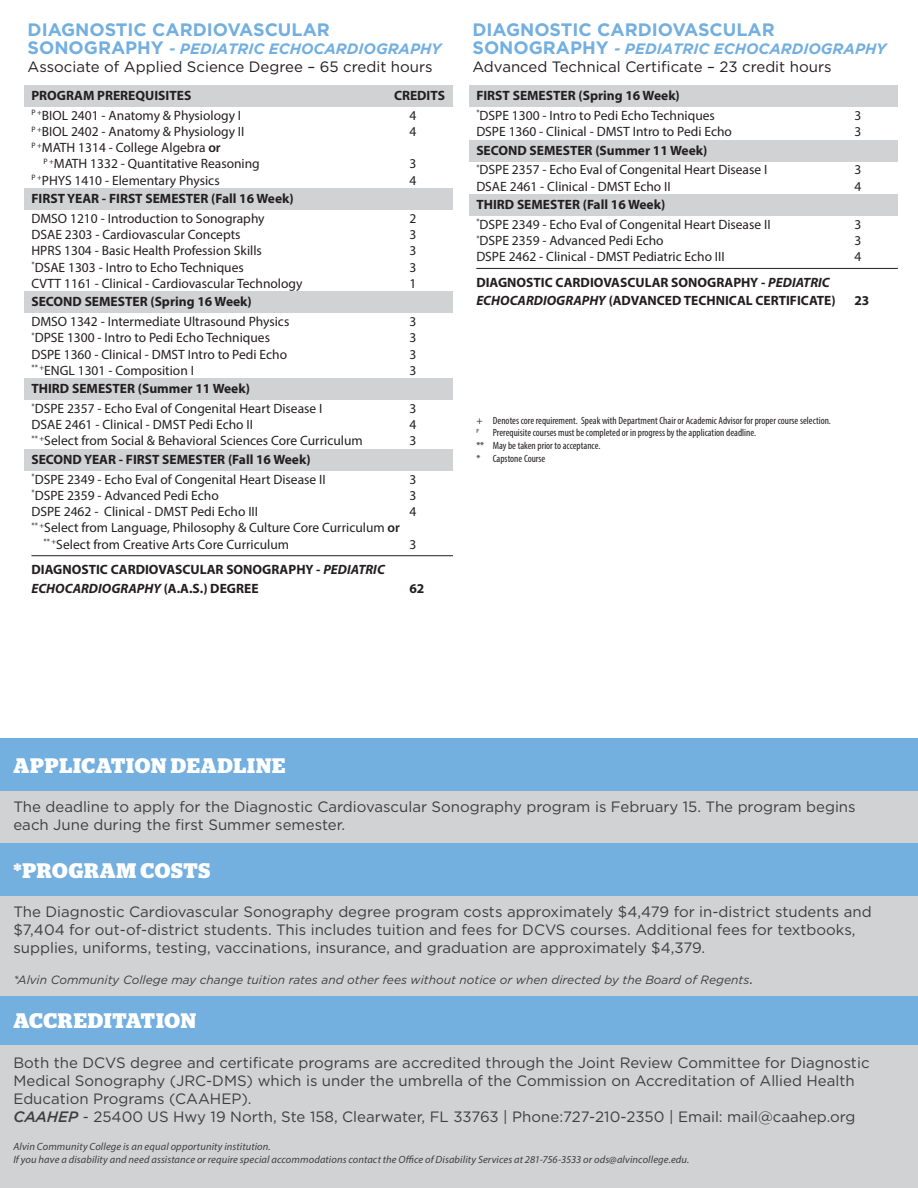
<style>
.page{position:relative;width:918px;height:1188px;background:#fff}
.page>*{position:absolute;margin:0;border:0;box-sizing:border-box;transform-origin:0 0}
.t1{font:700 21px "Stag";letter-spacing:.035em;color:#fff}
.t2{font:700 18px "Gotham";color:#73afdf}
.t3{font:15px/18px "Gotham";color:#3e3e3f}
.t4{font:15px "Gotham";color:#231f20}
.t5{font:italic 700 15px "Gotham";color:#73afdf}
.t6{font:13.5px "Myriad Pro";color:#231f20}
.Shaded{font:700 13.5px "Myriad Pro";color:#231f20}
.t7{font:italic 700 13.5px "Myriad Pro";color:#231f20}
.t8{font:italic 12px "Gotham";color:#3e3e3f}
.t9{font:condensed 10.5px "Myriad Pro";color:#231f20}
.t10{font:italic 10.5px "Myriad Pro";letter-spacing:.01em;color:#3e3e3f}
.t11{font:condensed 6.15px "Myriad Pro";color:#231f20}
.s1{font-style:normal;font-size:18px}
.s2{font-weight:600}
.s3{font-style:italic}
.s4{font-style:normal}
.s5{font-style:normal;font-size:15px}
.s6{font-weight:500;font-style:italic}
</style>
<div class="page">
<div style="left:25px;top:85px;width:428px;height:22px;background:#d1d2d4"></div>
<div style="left:25px;top:189px;width:428px;height:21px;background:#d1d2d4"></div>
<div style="left:25px;top:292px;width:428px;height:21px;background:#d1d2d4"></div>
<div style="left:25px;top:379px;width:428px;height:21px;background:#d1d2d4"></div>
<div style="left:25px;top:449px;width:428px;height:22px;background:#d1d2d4"></div>
<hr style="left:31px;top:555px;width:422px;height:1px;background:#231f20">
<div style="left:470px;top:85px;width:428px;height:22px;background:#d1d2d4"></div>
<div style="left:470px;top:140px;width:428px;height:22px;background:#d1d2d4"></div>
<div style="left:470px;top:194px;width:428px;height:22px;background:#d1d2d4"></div>
<hr style="left:476px;top:268px;width:422px;height:1px;background:#231f20">
<div style="left:0;top:739px;width:918px;height:449px;background:#d1d2d4"></div>
<div style="left:0;top:739px;width:918px;height:52px;background:#73afdf"></div>
<div style="left:0;top:996px;width:918px;height:48px;background:#73afdf"></div>
<div style="left:0;top:843px;width:918px;height:53px;background:#73afdf"></div>
<p class="t2" style="left:28px;top:18px;width:304px">DIAGNOSTIC CARDIOVASCULAR</p>
<p class="t5" style="left:28px;top:40px;width:415px"><span class="s1">SONOGRAPHY</span> - PEDIATRIC ECHOCARDIOGRAPHY</p>
<p class="t4" style="left:28px;top:57px;width:407px">Associate of Applied Science Degree – 65 credit hours</p>
<p class="Shaded" style="left:31px;top:87px;width:161px">PROGRAM PREREQUISITES</p>
<p class="t6" style="left:31px;top:107px;width:211px"><sup>P</sup> <sup>+</sup>BIOL 2401 - Anatomy &amp; Physiology I</p>
<p class="t6" style="left:409px;top:107px;width:8px">4</p>
<p class="t6" style="left:31px;top:123px;width:214px"><sup>P</sup> <sup>+</sup>BIOL 2402 - Anatomy &amp; Physiology II</p>
<p class="t6" style="left:409px;top:123px;width:8px">4</p>
<p class="t6" style="left:31px;top:139px;width:191px"><sup>P</sup> <sup>+</sup>MATH 1314 - College Algebra <span class="s2">or</span></p>
<p class="t6" style="left:43px;top:156px;width:218px"><sup>P</sup> <sup>+</sup>MATH 1332 - Quantitative Reasoning</p>
<p class="t6" style="left:409px;top:156px;width:8px">3</p>
<p class="t6" style="left:31px;top:172px;width:190px"><sup>P</sup> <sup>+</sup>PHYS 1410 - Elementary Physics</p>
<p class="t6" style="left:409px;top:172px;width:8px">4</p>
<p class="Shaded" style="left:31px;top:190px;width:264px">FIRST YEAR - FIRST SEMESTER (Fall 16 Week)</p>
<p class="t6" style="left:31px;top:210px;width:235px">DMSO 1210 - Introduction to Sonography</p>
<p class="t6" style="left:409px;top:210px;width:8px">2</p>
<p class="t6" style="left:31px;top:226px;width:211px">DSAE 2303 - Cardiovascular Concepts</p>
<p class="t6" style="left:409px;top:226px;width:8px">3</p>
<p class="t6" style="left:31px;top:243px;width:232px">HPRS 1304 - Basic Health Profession Skills</p>
<p class="t6" style="left:409px;top:243px;width:8px">3</p>
<p class="t6" style="left:31px;top:259px;width:214px"><sup>*</sup>DSAE 1303 - Intro to Echo Techniques</p>
<p class="t6" style="left:409px;top:259px;width:8px">3</p>
<p class="t6" style="left:31px;top:275px;width:273px">CVTT 1161 - Clinical - Cardiovascular Technology</p>
<p class="t6" style="left:409px;top:275px;width:8px">1</p>
<p class="Shaded" style="left:31px;top:293px;width:222px">SECOND SEMESTER (Spring 16 Week)</p>
<p class="t6" style="left:31px;top:313px;width:259px">DMSO 1342 - Intermediate Ultrasound Physics</p>
<p class="t6" style="left:409px;top:313px;width:8px">3</p>
<p class="t6" style="left:31px;top:329px;width:240px"><sup>*</sup>DPSE 1300 - Intro to Pedi Echo Techniques</p>
<p class="t6" style="left:409px;top:329px;width:8px">3</p>
<p class="t6" style="left:31px;top:346px;width:257px">DSPE 1360 - Clinical - DMST Intro to Pedi Echo</p>
<p class="t6" style="left:409px;top:346px;width:8px">3</p>
<p class="t6" style="left:31px;top:362px;width:164px"><sup>**</sup> <sup>+</sup>ENGL 1301 - Composition I</p>
<p class="t6" style="left:409px;top:362px;width:8px">3</p>
<p class="Shaded" style="left:31px;top:380px;width:220px">THIRD SEMESTER (Summer 11 Week)</p>
<p class="t6" style="left:31px;top:400px;width:293px"><sup>*</sup>DSPE 2357 - Echo Eval of Congenital Heart Disease I</p>
<p class="t6" style="left:409px;top:400px;width:8px">3</p>
<p class="t6" style="left:31px;top:416px;width:223px">DSAE 2461 - Clinical - DMST Pedi Echo II</p>
<p class="t6" style="left:409px;top:416px;width:8px">4</p>
<p class="t6" style="left:31px;top:433px;width:333px"><sup>**</sup> <sup>+</sup>Select from Social &amp; Behavioral Sciences Core Curriculum</p>
<p class="t6" style="left:409px;top:433px;width:8px">3</p>
<p class="Shaded" style="left:31px;top:451px;width:281px">SECOND YEAR - FIRST SEMESTER (Fall 16 Week)</p>
<p class="t6" style="left:31px;top:471px;width:296px"><sup>*</sup>DSPE 2349 - Echo Eval of Congenital Heart Disease II</p>
<p class="t6" style="left:409px;top:471px;width:8px">3</p>
<p class="t6" style="left:31px;top:487px;width:189px"><sup>*</sup>DSPE 2359 - Advanced Pedi Echo</p>
<p class="t6" style="left:409px;top:487px;width:8px">3</p>
<p class="t6" style="left:31px;top:503px;width:228px">DSPE 2462 - Clinical - DMST Pedi Echo III</p>
<p class="t6" style="left:409px;top:503px;width:8px">4</p>
<p class="t6" style="left:31px;top:520px;width:370px"><sup>**</sup> <sup>+</sup>Select from Language, Philosophy &amp; Culture Core Curriculum <span class="s2">or</span></p>
<p class="t6" style="left:43px;top:536px;width:247px"><sup>**</sup> <sup>+</sup>Select from Creative Arts Core Curriculum</p>
<p class="t6" style="left:409px;top:536px;width:8px">3</p>
<p class="Shaded" style="left:31px;top:561px;width:355px">DIAGNOSTIC CARDIOVASCULAR SONOGRAPHY - <span class="s3">PEDIATRIC</span></p>
<p class="t7" style="left:31px;top:579px;width:229px">ECHOCARDIOGRAPHY <span class="s4">(A.A.S.) DEGREE</span></p>
<p class="Shaded" style="left:409px;top:579px;width:16px">62</p>
<p class="Shaded" style="left:394px;top:87px;width:53px">CREDITS</p>
<p class="t2" style="left:472px;top:18px;width:304px">DIAGNOSTIC CARDIOVASCULAR</p>
<p class="t5" style="left:472px;top:40px;width:415px"><span class="s1">SONOGRAPHY</span> - PEDIATRIC ECHOCARDIOGRAPHY</p>
<p class="t4" style="left:472px;top:57px;width:361px">Advanced Technical Certificate – 23 credit hours</p>
<p class="Shaded" style="left:476px;top:87px;width:205px">FIRST SEMESTER (Spring 16 Week)</p>
<p class="t6" style="left:476px;top:107px;width:240px"><sup>*</sup>DSPE 1300 - Intro to Pedi Echo Techniques</p>
<p class="t6" style="left:854px;top:107px;width:8px">3</p>
<p class="t6" style="left:476px;top:123px;width:257px">DSPE 1360 - Clinical - DMST Intro to Pedi Echo</p>
<p class="t6" style="left:854px;top:123px;width:8px">3</p>
<p class="Shaded" style="left:476px;top:141px;width:233px">SECOND SEMESTER (Summer 11 Week)</p>
<p class="t6" style="left:476px;top:162px;width:293px"><sup>*</sup>DSPE 2357 - Echo Eval of Congenital Heart Disease I</p>
<p class="t6" style="left:854px;top:162px;width:8px">3</p>
<p class="t6" style="left:476px;top:178px;width:196px">DSAE 2461 - Clinical - DMST Echo II</p>
<p class="t6" style="left:854px;top:178px;width:8px">4</p>
<p class="Shaded" style="left:476px;top:196px;width:190px">THIRD SEMESTER (Fall 16 Week)</p>
<p class="t6" style="left:476px;top:216px;width:296px"><sup>*</sup>DSPE 2349 - Echo Eval of Congenital Heart Disease II</p>
<p class="t6" style="left:854px;top:216px;width:8px">3</p>
<p class="t6" style="left:476px;top:232px;width:189px"><sup>*</sup>DSPE 2359 - Advanced Pedi Echo</p>
<p class="t6" style="left:854px;top:232px;width:8px">3</p>
<p class="t6" style="left:476px;top:248px;width:250px">DSPE 2462 - Clinical - DMST Pediatric Echo III</p>
<p class="t6" style="left:854px;top:248px;width:8px">4</p>
<p class="Shaded" style="left:476px;top:273px;width:355px">DIAGNOSTIC CARDIOVASCULAR SONOGRAPHY - <span class="s3">PEDIATRIC</span></p>
<p class="Shaded" style="left:476px;top:292px;width:361px"><span class="s3">ECHOCARDIOGRAPHY</span> (ADVANCED TECHNICAL CERTIFICATE)</p>
<p class="Shaded" style="left:854px;top:292px;width:16px">23</p>
<p class="t9" style="left:476px;top:414px;width:356px">+ Denotes core requirement. Speak with Department Chair or Academic Advisor for proper course selection.</p>
<p class="t11" style="left:476px;top:427px;width:4px">P</p>
<p class="t9" style="left:493px;top:427px;width:265px">Prerequisite courses must be completed or in progress by the application deadline.</p>
<p class="t9" style="left:476px;top:439px;width:126px">** May be taken prior to acceptance.</p>
<p class="t9" style="left:476px;top:452px;width:71px">* Capstone Course</p>
<p class="t1" style="left:14px;top:753px;width:273px">APPLICATION DEADLINE</p>
<p class="t3" style="left:13px;top:797px;width:844px">The deadline to apply for the Diagnostic Cardiovascular Sonography program is February 15. The program begins each June during the first Summer semester.</p>
<p class="t1" style="left:13px;top:858px;width:198px">*PROGRAM COSTS</p>
<p class="t3" style="left:13px;top:902px;width:860px">The Diagnostic Cardiovascular Sonography degree program costs approximately $4,479 for in-district students and $7,404 for out-of-district students. This includes tuition and fees for DCVS courses. Additional fees for textbooks, supplies, uniforms, testing, vaccinations, insurance, and graduation are approximately $4,379.</p>
<p class="t8" style="left:13px;top:973px;width:741px">*Alvin Community College may change tuition rates and other fees without notice or when directed by the Board of Regents<span class="s5">.</span></p>
<p class="t1" style="left:14px;top:1008px;width:184px">ACCREDITATION</p>
<p class="t3" style="left:13px;top:1053px;width:858px">Both the DCVS degree and certificate programs are accredited through the Joint Review Committee for Diagnostic<br>Medical Sonography (JRC-DMS) which is under the umbrella of the Commission on Accreditation of Allied Health<br>Education Programs (CAAHEP).</p>
<p class="t3" style="left:13px;top:1107px;width:844px"><span class="s6">CAAHEP</span> - 25400 US Hwy 19 North, Ste 158, Clearwater, FL 33763 | Phone:727-210-2350 | Email: mail@caahep.org</p>
<p class="t10" style="left:13px;top:1140px;width:259px">Alvin Community College is an equal opportunity institution.</p>
<p class="t10" style="left:13px;top:1153px;width:678px">If you have a disability and need assistance or require special accommodations contact the Office of Disability Services at 281-756-3533 or ods@alvincollege.edu.</p>
</div>
